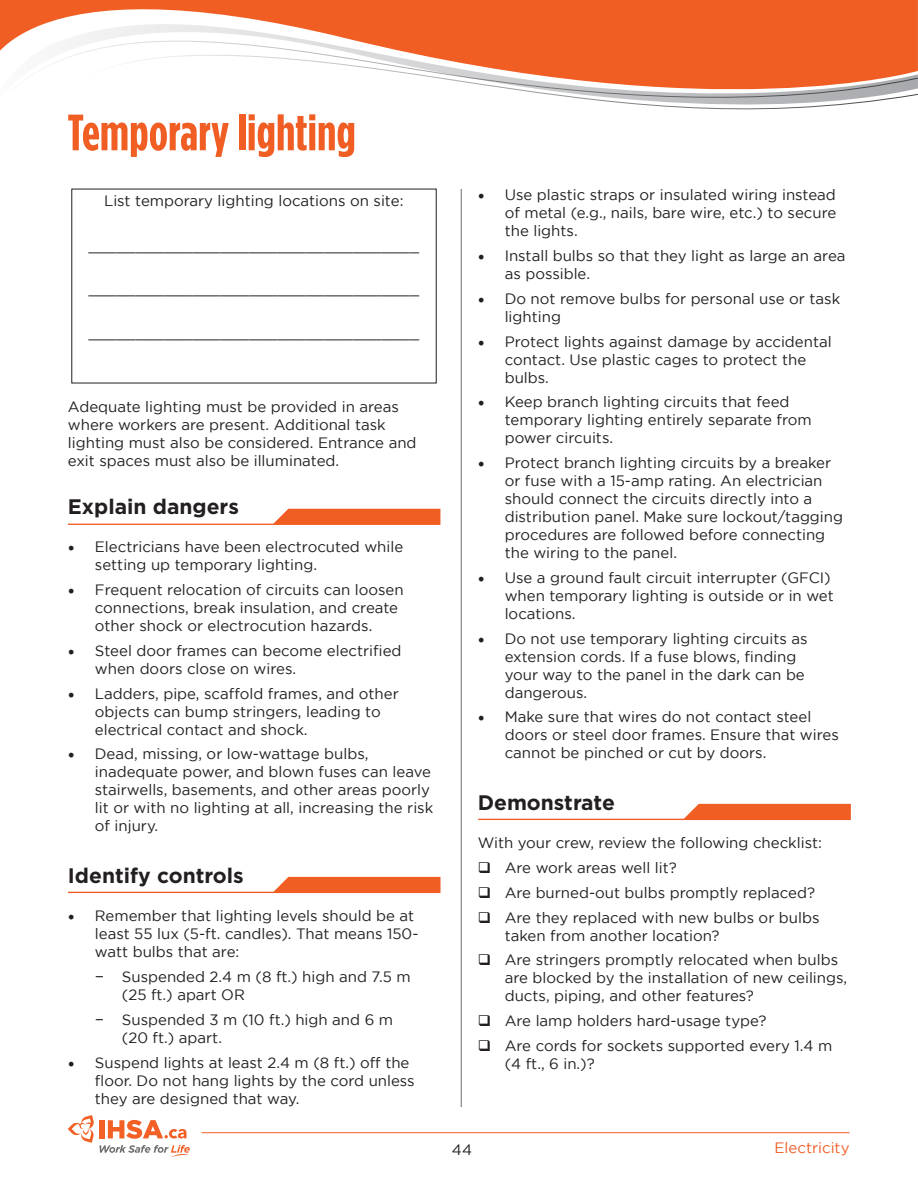
<style>
.page{position:relative;width:918px;height:1188px;background:#fff}
.page>*{position:absolute;margin:0;border:0;box-sizing:border-box;transform-origin:0 0}
.t1{font:700 51px "Gotham Condensed";color:#f05e24}
.t2{font:700 21px "Gotham";color:#231f20}
.t3{font:15px/18px "Gotham";color:#231f20}
.t4{font:15px "Gotham";color:#231f20;scale:1.05 1}
.t5{font:15px "Gotham";color:#f05e24}
.s1{font-family:"Minion Pro";font-size:18px}
.s2{font-size:18px}
</style>
<div class="page">
<svg style="left:0;top:0;width:918px;height:51px;fill:#f05e24"></svg>
<svg style="left:8px;top:39px;width:910px;height:30px"></svg>
<svg style="left:53px;top:53px;width:865px;height:57px"></svg>
<hr style="left:461px;top:189px;width:1px;height:918px;background:#6c6d70">
<hr style="left:202px;top:1132px;width:648px;height:1px;background:#f05e24">
<svg style="left:68px;top:1115px;width:122px;height:42px"></svg>
<svg style="left:478px;top:804px;width:373px;height:16px"></svg>
<svg style="left:68px;top:509px;width:372px;height:16px"></svg>
<svg style="left:68px;top:877px;width:373px;height:16px"></svg>
<p class="t1" style="left:67px;top:103px;width:290px">Temporary lighting</p>
<p class="t3" style="left:104px;top:191px;width:301px">List temporary lighting locations on site:</p>
<p class="t4" style="left:88px;top:237px;width:317px">___________________________________</p>
<p class="t4" style="left:88px;top:281px;width:317px">___________________________________</p>
<p class="t4" style="left:88px;top:324px;width:317px">___________________________________</p>
<p class="t3" style="left:68px;top:397px;width:350px">Adequate lighting must be provided in areas where workers are present. Additional task lighting must also be considered. Entrance and exit spaces must also be illuminated.</p>
<p class="t2" style="left:68px;top:493px;width:173px">Explain dangers</p>
<p class="t3" style="left:95px;top:538px;width:310px;text-indent:-27px"><span class="s1">•</span> Electricians have been electrocuted while setting up temporary lighting.</p>
<p class="t3" style="left:95px;top:581px;width:310px;text-indent:-27px"><span class="s1">•</span> Frequent relocation of circuits can loosen connections, break insulation, and create other shock or electrocution hazards.</p>
<p class="t3" style="left:95px;top:641px;width:308px;text-indent:-27px"><span class="s1">•</span> Steel door frames can become electrified when doors close on wires.</p>
<p class="t3" style="left:95px;top:684px;width:305px;text-indent:-27px"><span class="s1">•</span> Ladders, pipe, scaffold frames, and other objects can bump stringers, leading to electrical contact and shock.</p>
<p class="t3" style="left:95px;top:745px;width:340px;text-indent:-27px"><span class="s1">•</span> Dead, missing, or low-wattage bulbs, inadequate power, and blown fuses can leave stairwells, basements, and other areas poorly lit or with no lighting at all, increasing the risk of injury.</p>
<p class="t2" style="left:68px;top:862px;width:177px">Identify controls</p>
<p class="t3" style="left:95px;top:907px;width:325px;text-indent:-27px"><span class="s1">•</span> Remember that lighting levels should be at least 55 lux (5-ft. candles). That means 150- watt bulbs that are:</p>
<p class="t3" style="left:122px;top:968px;width:290px;text-indent:-27px"><span class="s2">–</span> Suspended 2.4 m (8 ft.) high and 7.5 m (25 ft.) apart OR</p>
<p class="t3" style="left:122px;top:1010px;width:273px;text-indent:-27px"><span class="s2">–</span> Suspended 3 m (10 ft.) high and 6 m (20 ft.) apart.</p>
<p class="t3" style="left:95px;top:1053px;width:321px;text-indent:-27px"><span class="s1">•</span> Suspend lights at least 2.4 m (8 ft.) off the floor. Do not hang lights by the cord unless they are designed that way.</p>
<p class="t3" style="left:505px;top:186px;width:333px;text-align:justify;text-indent:-27px"><span class="s1">•</span> Use plastic straps or insulated wiring instead of metal (e.g., nails, bare wire, etc.) to secure the lights.</p>
<p class="t3" style="left:505px;top:247px;width:342px;text-indent:-27px"><span class="s1">•</span> Install bulbs so that they light as large an area as possible.</p>
<p class="t3" style="left:505px;top:289px;width:337px;text-indent:-27px"><span class="s1">•</span> Do not remove bulbs for personal use or task lighting</p>
<p class="t3" style="left:505px;top:332px;width:328px;text-indent:-27px"><span class="s1">•</span> Protect lights against damage by accidental contact. Use plastic cages to protect the bulbs.</p>
<p class="t3" style="left:505px;top:393px;width:309px;text-indent:-27px"><span class="s1">•</span> Keep branch lighting circuits that feed temporary lighting entirely separate from power circuits.</p>
<p class="t3" style="left:505px;top:454px;width:340px;text-indent:-27px"><span class="s1">•</span> Protect branch lighting circuits by a breaker or fuse with a 15-amp rating. An electrician should connect the circuits directly into a distribution panel. Make sure lockout/tagging procedures are followed before connecting the wiring to the panel.</p>
<p class="t3" style="left:505px;top:568px;width:331px;text-indent:-27px"><span class="s1">•</span> Use a ground fault circuit interrupter (GFCI) when temporary lighting is outside or in wet locations.</p>
<p class="t3" style="left:505px;top:629px;width:304px;text-indent:-27px"><span class="s1">•</span> Do not use temporary lighting circuits as extension cords. If a fuse blows, finding your way to the panel in the dark can be dangerous.</p>
<p class="t3" style="left:505px;top:708px;width:336px;text-indent:-27px"><span class="s1">•</span> Make sure that wires do not contact steel doors or steel door frames. Ensure that wires cannot be pinched or cut by doors.</p>
<p class="t2" style="left:478px;top:789px;width:139px">Demonstrate</p>
<p class="t3" style="left:478px;top:834px;width:346px">With your crew, review the following checklist:</p>
<p class="t3" style="left:505px;top:859px;width:174px">Are work areas well lit?</p>
<p class="t3" style="left:505px;top:883px;width:312px">Are burned-out bulbs promptly replaced?</p>
<p class="t3" style="left:505px;top:908px;width:316px">Are they replaced with new bulbs or bulbs taken from another location?</p>
<p class="t3" style="left:505px;top:951px;width:344px">Are stringers promptly relocated when bulbs are blocked by the installation of new ceilings, ducts, piping, and other features?</p>
<p class="t3" style="left:505px;top:1012px;width:263px">Are lamp holders hard-usage type?</p>
<p class="t3" style="left:505px;top:1036px;width:329px">Are cords for sockets supported every 1.4 m (4 ft., 6 in.)?</p>
<p class="t3" style="left:452px;top:1140px;width:22px">44</p>
<p class="t5" style="left:775px;top:1140px;width:76px">Electricity</p>
</div>
